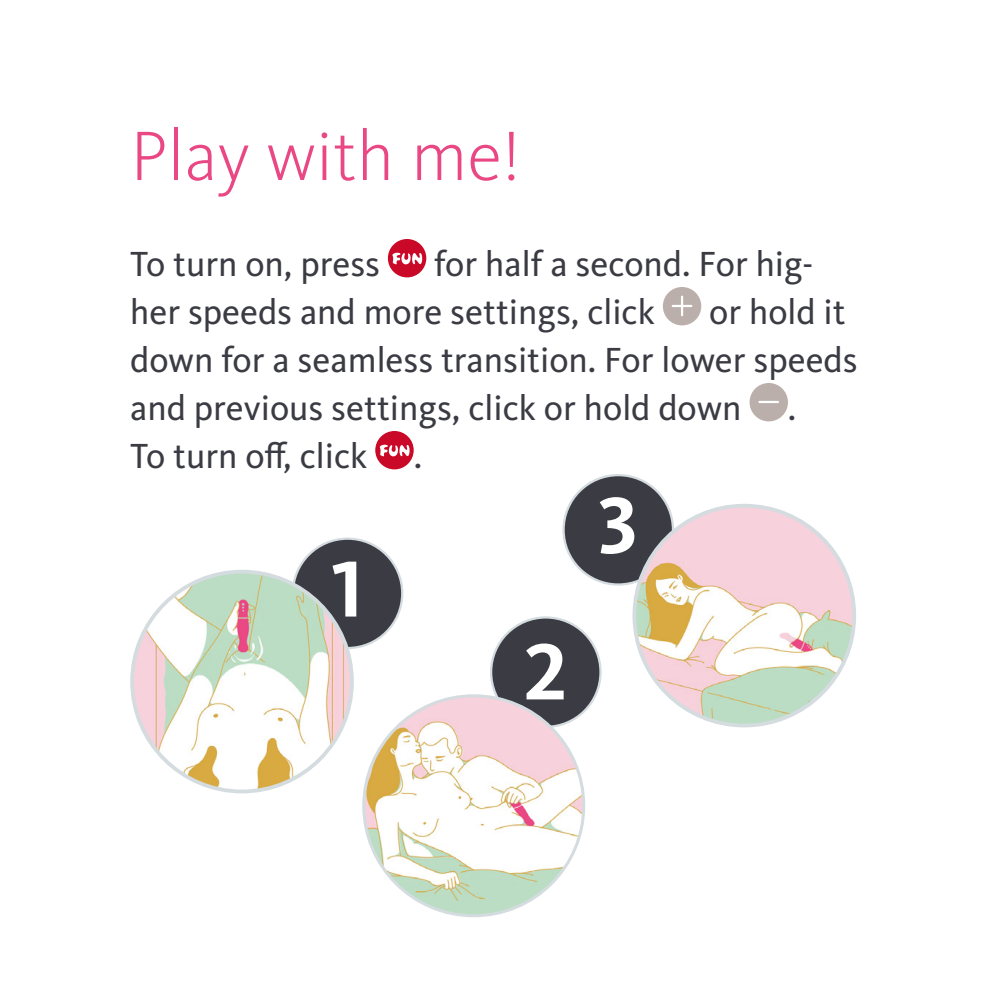
<style>
.page{position:relative;width:1000px;height:1000px;background:#fff}
.page>*{position:absolute;margin:0;border:0;box-sizing:border-box;transform-origin:0 0}
.Text{font:700 82.5px "Kievit Pro";color:#fff}
.Headline{font:300 72.3px "Kievit Pro";color:#e94884}
.Text-2{font:36.1px/48px "Kievit Pro";color:#3b3c43}
</style>
<div class="page">
<div style="left:388px;top:239px;width:38px;height:38px;background:#ca0928;border-radius:50%"></div>
<svg style="left:392px;top:253px;width:30px;height:12px"></svg>
<div style="left:663px;top:287px;width:38px;height:38px;background:#baafaa;border-radius:50%"></div>
<svg style="left:673px;top:297px;width:18px;height:18px"></svg>
<div style="left:750px;top:383px;width:38px;height:38px;background:#baafaa;border-radius:50%"></div>
<svg style="left:759px;top:401px;width:19px;height:2px"></svg>
<div style="left:375px;top:431px;width:39px;height:38px;background:#ca0928;border-radius:50%"></div>
<svg style="left:380px;top:445px;width:30px;height:12px"></svg>
<div style="left:293px;top:539px;width:109px;height:109px;background:#3b3c43;border-radius:50%"></div>
<img style="left:132px;top:572px;width:220px;height:219px;border-radius:110px">
<div style="left:491px;top:617px;width:110px;height:110px;background:#3b3c43;border-radius:50%"></div>
<img style="left:364px;top:696px;width:220px;height:220px;border-radius:110px">
<div style="left:564px;top:475px;width:109px;height:110px;background:#3b3c43;border-radius:50%"></div>
<div style="left:562px;top:474px;width:112px;height:112px;border:2px solid #d4dce0;border-radius:50%"></div>
<img style="left:634px;top:506px;width:220px;height:220px;border-radius:110px">
<p class="Headline" style="left:130px;top:113px;width:392px">Play with me!</p>
<p class="Text-2" style="left:130px;top:240px;width:685px;text-indent:304px">for half a second. For hig&shy;her speeds and more settings, click</p>
<p class="Text-2" style="left:130px;top:240px;width:251px">To turn on, press</p>
<p class="Text-2" style="left:130px;top:288px;width:729px;text-indent:579px">or hold it down for a seamless transition. For lower speeds and previous settings, click or hold down</p>
<p class="Text-2" style="left:788px;top:384px;width:10px">.</p>
<p class="Text-2" style="left:130px;top:432px;width:239px">To turn off, click</p>
<p class="Text" style="left:332px;top:540px;width:33px">1</p>
<p class="Text-2" style="left:414px;top:432px;width:10px">.</p>
<p class="Text" style="left:525px;top:622px;width:44px">2</p>
<p class="Text" style="left:598px;top:476px;width:42px">3</p>
</div>
